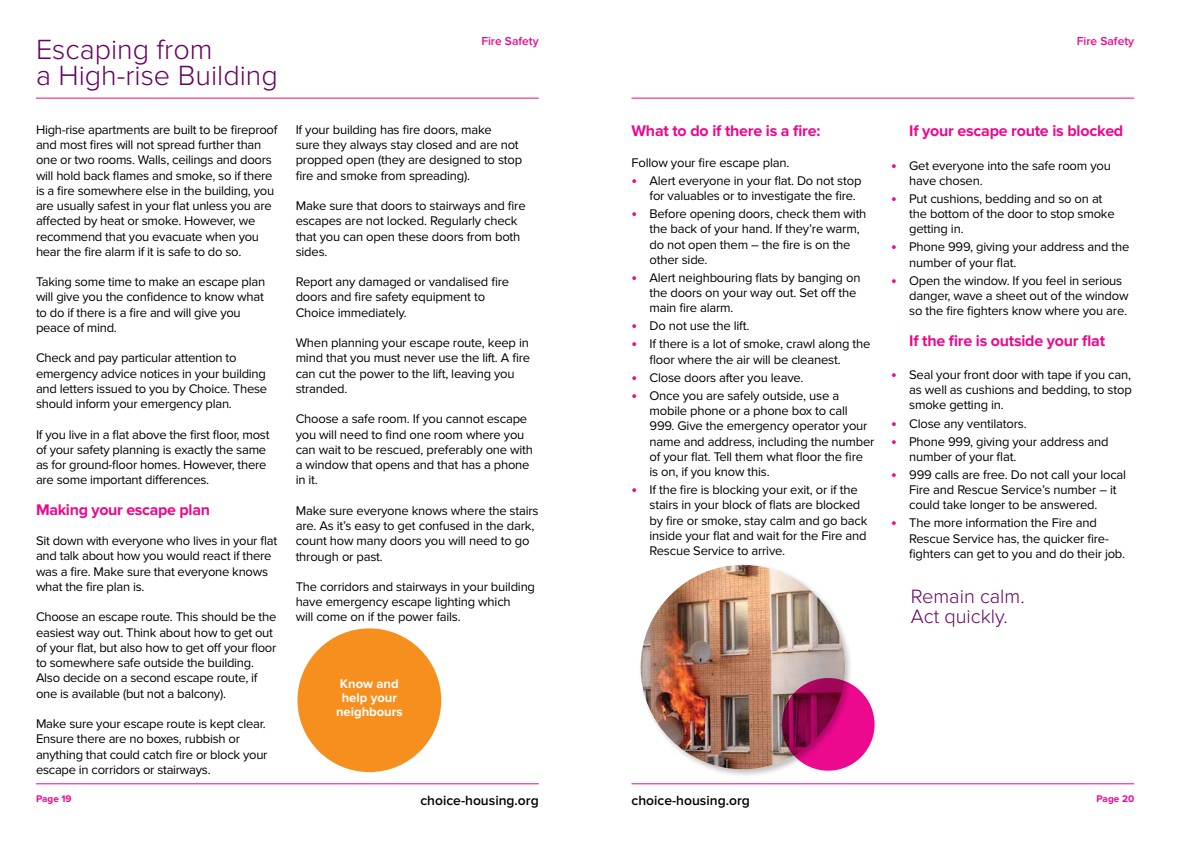
<style>
.page{position:relative;width:1191px;height:842px;background:#fff}
.page>*{position:absolute;margin:0;border:0;box-sizing:border-box;transform-origin:0 0}
.t1{font:300 28.8px/26.4px "Proxima Nova";color:#650360}
.t2{font:300 20px/20px "Proxima Nova";color:#650360}
.t3{font:700 16px "Proxima Nova";letter-spacing:-.015em;color:#ec098d}
.t4{font:600 13.9px "Proxima Nova";color:#000}
.t5{font:13px/15.2px "Proxima Nova";letter-spacing:-.015em;color:#000}
.t6{font:700 13px/14px "Proxima Nova";color:#fff;text-align:center}
.t7{font:600 12px "Proxima Nova";color:#ec098d}
.t8{font:700 10px "Proxima Nova";color:#ec098d}
.s1{font-weight:700;font-size:16px;color:#ec098d}
</style>
<div class="page">
<hr style="left:36px;top:98px;width:503px;height:1px;background:#ec098d">
<hr style="left:36px;top:783px;width:503px;height:1px;background:#ec098d">
<hr style="left:631px;top:98px;width:503px;height:1px;background:#ec098d">
<hr style="left:631px;top:783px;width:503px;height:1px;background:#ec098d">
<div style="left:638px;top:562px;width:215px;height:215px;background:#000;opacity:.25"></div>
<img style="left:640px;top:565px;width:205px;height:204px;border-radius:102px">
<svg style="left:782px;top:678px;width:92px;height:93px;background:#bb076b"></svg>
<div style="left:297px;top:628px;width:144px;height:144px;background:#f78f1e;border-radius:50%"></div>
<h1 class="t1" style="left:36px;top:37px;width:243px">Escaping from<br>a High-rise Building</h1>
<p class="t5" style="left:36px;top:122px;width:243px">High-rise apartments are built to be fireproof and most fires will not spread further than one or two rooms. Walls, ceilings and doors will hold back flames and smoke, so if there is a fire somewhere else in the building, you are usually safest in your flat unless you are affected by heat or smoke. However, we recommend that you evacuate when you hear the fire alarm if it is safe to do so.</p>
<p class="t5" style="left:36px;top:274px;width:231px">Taking some time to make an escape plan will give you the confidence to know what to do if there is a fire and will give you peace of mind.</p>
<p class="t5" style="left:36px;top:351px;width:233px">Check and pay particular attention to emergency advice notices in your building and letters issued to you by Choice. These should inform your emergency plan.</p>
<p class="t5" style="left:36px;top:427px;width:235px">If you live in a flat above the first floor, most of your safety planning is exactly the same as for ground-floor homes. However, there are some important differences.</p>
<p class="t3" style="left:36px;top:500px;width:175px">Making your escape plan</p>
<p class="t5" style="left:36px;top:533px;width:243px">Sit down with everyone who lives in your flat and talk about how you would react if there was a fire. Make sure that everyone knows what the fire plan is.</p>
<p class="t5" style="left:36px;top:610px;width:242px">Choose an escape route. This should be the easiest way out. Think about how to get out of your flat, but also how to get off your floor to somewhere safe outside the building.<br>Also decide on a second escape route, if one is available (but not a balcony).</p>
<p class="t5" style="left:36px;top:716px;width:233px">Make sure your escape route is kept clear.<br>Ensure there are no boxes, rubbish or anything that could catch fire or block your escape in corridors or stairways.</p>
<p class="t7" style="left:481px;top:35px;width:59px">Fire Safety</p>
<p class="t5" style="left:296px;top:122px;width:228px">If your building has fire doors, make<br>sure they always stay closed and are not propped open (they are designed to stop fire and smoke from spreading).</p>
<p class="t5" style="left:296px;top:198px;width:231px">Make sure that doors to stairways and fire escapes are not locked. Regularly check that you can open these doors from both sides.</p>
<p class="t5" style="left:296px;top:274px;width:215px">Report any damaged or vandalised fire doors and fire safety equipment to<br>Choice immediately.</p>
<p class="t5" style="left:296px;top:335px;width:236px">When planning your escape route, keep in mind that you must never use the lift. A fire can cut the power to the lift, leaving you stranded.</p>
<p class="t5" style="left:296px;top:412px;width:239px">Choose a safe room. If you cannot escape you will need to find one room where you can wait to be rescued, preferably one with a window that opens and that has a phone in it.</p>
<p class="t5" style="left:296px;top:503px;width:244px">Make sure everyone knows where the stairs are. As it’s easy to get confused in the dark, count how many doors you will need to go through or past.</p>
<p class="t5" style="left:296px;top:579px;width:241px">The corridors and stairways in your building have emergency escape lighting which<br>will come on if the power fails.</p>
<p class="t6" style="left:336px;top:677px;width:68px">Know and help your neighbours</p>
<p class="t8" style="left:36px;top:792px;width:37px">Page 19</p>
<p class="t4" style="left:420px;top:792px;width:120px">choice-housing.org</p>
<p class="t7" style="left:1076px;top:35px;width:59px">Fire Safety</p>
<p class="t3" style="left:631px;top:122px;width:190px">What to do if there is a fire:</p>
<p class="t5" style="left:631px;top:155px;width:159px">Follow your fire escape plan.</p>
<p class="t5" style="left:649px;top:173px;width:213px;text-indent:-18px"><span class="s1">•</span> Alert everyone in your flat. Do not stop for valuables or to investigate the fire.</p>
<p class="t5" style="left:649px;top:206px;width:218px;text-indent:-18px"><span class="s1">•</span> Before opening doors, check them with the back of your hand. If they’re warm, do not open them – the fire is on the other side.</p>
<p class="t5" style="left:649px;top:270px;width:212px;text-indent:-18px"><span class="s1">•</span> Alert neighbouring flats by banging on the doors on your way out. Set off the main fire alarm.</p>
<p class="t5" style="left:631px;top:319px;width:119px"><span class="s1">•</span> Do not use the lift.</p>
<p class="t5" style="left:649px;top:337px;width:222px;text-indent:-18px"><span class="s1">•</span> If there is a lot of smoke, crawl along the floor where the air will be cleanest.</p>
<p class="t5" style="left:631px;top:370px;width:173px"><span class="s1">•</span> Close doors after you leave.</p>
<p class="t5" style="left:649px;top:388px;width:226px;text-indent:-18px"><span class="s1">•</span> Once you are safely outside, use a mobile phone or a phone box to call 999. Give the emergency operator your name and address, including the number of your flat. Tell them what floor the fire is on, if you know this.</p>
<p class="t5" style="left:649px;top:482px;width:219px;text-indent:-18px"><span class="s1">•</span> If the fire is blocking your exit, or if the stairs in your block of flats are blocked by fire or smoke, stay calm and go back inside your flat and wait for the Fire and Rescue Service to arrive.</p>
<p class="t3" style="left:909px;top:122px;width:216px">If your escape route is blocked</p>
<p class="t5" style="left:909px;top:158px;width:203px;text-indent:-18px"><span class="s1">•</span> Get everyone into the safe room you have chosen.</p>
<p class="t5" style="left:909px;top:191px;width:207px;text-indent:-18px"><span class="s1">•</span> Put cushions, bedding and so on at the bottom of the door to stop smoke getting in.</p>
<p class="t5" style="left:909px;top:240px;width:222px;text-indent:-18px"><span class="s1">•</span> Phone 999, giving your address and the number of your flat.</p>
<p class="t5" style="left:909px;top:273px;width:221px;text-indent:-18px"><span class="s1">•</span> Open the window. If you feel in serious danger, wave a sheet out of the window so the fire fighters know where you are.</p>
<p class="t3" style="left:909px;top:331px;width:197px">If the fire is outside your flat</p>
<p class="t5" style="left:909px;top:367px;width:224px;text-align:justify;text-indent:-18px"><span class="s1">•</span> Seal your front door with tape if you can, as well as cushions and bedding, to stop smoke getting in.</p>
<p class="t5" style="left:891px;top:416px;width:137px"><span class="s1">•</span> Close any ventilators.</p>
<p class="t5" style="left:909px;top:434px;width:201px;text-indent:-18px"><span class="s1">•</span> Phone 999, giving your address and number of your flat.</p>
<p class="t5" style="left:909px;top:467px;width:218px;text-indent:-18px"><span class="s1">•</span> 999 calls are free. Do not call your local<br>Fire and Rescue Service’s number – it could take longer to be answered.</p>
<p class="t5" style="left:909px;top:516px;width:217px;text-indent:-18px"><span class="s1">•</span> The more information the Fire and<br>Rescue Service has, the quicker fire&shy;fighters can get to you and do their job.</p>
<h2 class="t2" style="left:911px;top:587px;width:115px">Remain calm.<br>Act quickly.</h2>
<p class="t4" style="left:631px;top:792px;width:120px">choice-housing.org</p>
<p class="t8" style="left:1096px;top:792px;width:39px">Page 20</p>
</div>
